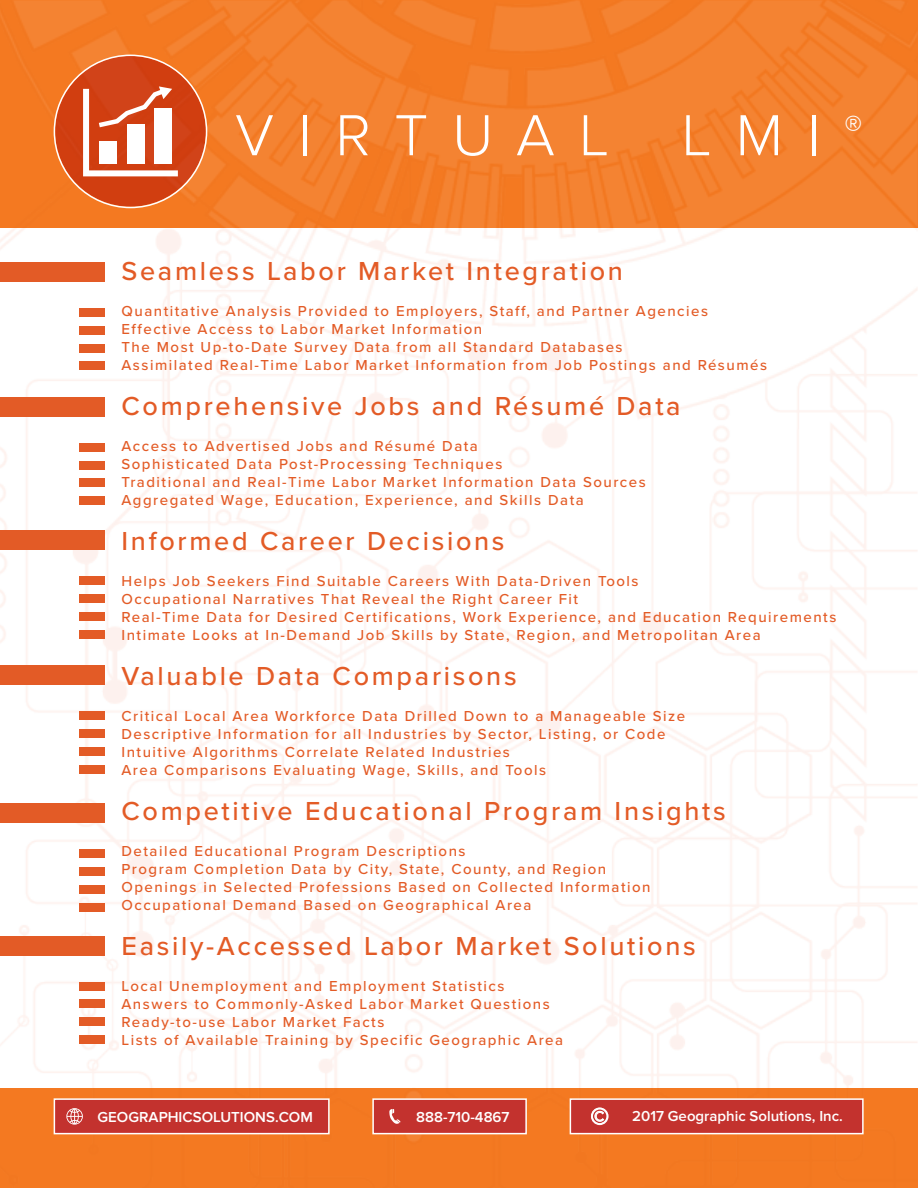
<style>
.page{position:relative;width:918px;height:1188px;background:#fff}
.page>*{position:absolute;margin:0;border:0;box-sizing:border-box;transform-origin:0 0}
.t1{font:300 60px "Proxima Nova";letter-spacing:.4em;color:#fff}
.t2{font:500 27px "Proxima Nova";letter-spacing:.1em;color:#e35b26}
.t3{font:900 24px "Proxima Nova";color:#fff}
.t4{font:500 15px "Proxima Nova";letter-spacing:.1em;color:#e35b26}
.t5{font:600 15px "Proxima Nova";color:#fff}
</style>
<div class="page">
<img style="left:0;top:228px;width:918px;height:860px">
<div style="left:0;top:0;width:918px;height:228px;background:linear-gradient(to right,#f47d27,#f48230)"></div>
<div style="left:0;top:1088px;width:918px;height:100px;background:#f47921"></div>
<div style="left:54px;top:1099px;width:275px;height:35px;background:#c3322e"></div>
<div style="left:54px;top:1098px;width:276px;height:36px;border:2px solid #fff"></div>
<div style="left:570px;top:1099px;width:293px;height:35px;background:#c3322e"></div>
<svg style="left:591px;top:1107px;width:18px;height:18px"></svg>
<div style="left:570px;top:1098px;width:294px;height:36px;border:2px solid #fff"></div>
<div style="left:373px;top:1099px;width:153px;height:35px;background:#c3322e"></div>
<div style="left:372px;top:1098px;width:155px;height:36px;border:2px solid #fff"></div>
<svg style="left:66px;top:1108px;width:17px;height:17px"></svg>
<svg style="left:389px;top:1109px;width:11px;height:15px"></svg>
<svg style="left:54px;top:55px;width:153px;height:152px;background:#d3491e"></svg>
<div style="left:0;top:262px;width:105px;height:19px;background:#e35b26"></div>
<div style="left:79px;top:308px;width:26px;height:9px;background:#e35b26"></div>
<div style="left:79px;top:326px;width:26px;height:9px;background:#e35b26"></div>
<div style="left:79px;top:344px;width:26px;height:9px;background:#e35b26"></div>
<div style="left:79px;top:361px;width:26px;height:9px;background:#e35b26"></div>
<div style="left:0;top:531px;width:105px;height:19px;background:#e35b26"></div>
<div style="left:79px;top:576px;width:26px;height:9px;background:#e35b26"></div>
<div style="left:79px;top:594px;width:26px;height:9px;background:#e35b26"></div>
<div style="left:79px;top:612px;width:26px;height:9px;background:#e35b26"></div>
<div style="left:79px;top:630px;width:26px;height:9px;background:#e35b26"></div>
<div style="left:0;top:397px;width:105px;height:19px;background:#e35b26"></div>
<div style="left:79px;top:443px;width:26px;height:9px;background:#e35b26"></div>
<div style="left:79px;top:461px;width:26px;height:9px;background:#e35b26"></div>
<div style="left:79px;top:478px;width:26px;height:9px;background:#e35b26"></div>
<div style="left:79px;top:496px;width:26px;height:9px;background:#e35b26"></div>
<div style="left:0;top:665px;width:105px;height:20px;background:#e35b26"></div>
<div style="left:79px;top:711px;width:26px;height:9px;background:#e35b26"></div>
<div style="left:79px;top:729px;width:26px;height:9px;background:#e35b26"></div>
<div style="left:79px;top:747px;width:26px;height:9px;background:#e35b26"></div>
<div style="left:79px;top:765px;width:26px;height:9px;background:#e35b26"></div>
<div style="left:0;top:803px;width:105px;height:20px;background:#e35b26"></div>
<div style="left:79px;top:849px;width:26px;height:9px;background:#e35b26"></div>
<div style="left:79px;top:867px;width:26px;height:9px;background:#e35b26"></div>
<div style="left:79px;top:885px;width:26px;height:9px;background:#e35b26"></div>
<div style="left:79px;top:903px;width:26px;height:9px;background:#e35b26"></div>
<div style="left:0;top:936px;width:105px;height:19px;background:#e35b26"></div>
<div style="left:79px;top:982px;width:26px;height:9px;background:#e35b26"></div>
<div style="left:79px;top:999px;width:26px;height:9px;background:#e35b26"></div>
<div style="left:79px;top:1017px;width:26px;height:9px;background:#e35b26"></div>
<div style="left:79px;top:1035px;width:26px;height:9px;background:#e35b26"></div>
<svg style="left:83px;top:85px;width:95px;height:91px"></svg>
<p class="t1" style="left:235px;top:101px;width:629px">VIRTUAL LMI <sup>®</sup></p>
<p class="t2" style="left:122px;top:255px;width:503px">Seamless Labor Market Integration</p>
<p class="t4" style="left:122px;top:303px;width:588px">Quantitative Analysis Provided to Employers, Staff, and Partner Agencies</p>
<p class="t4" style="left:122px;top:321px;width:362px">Effective Access to Labor Market Information</p>
<p class="t4" style="left:122px;top:339px;width:503px">The Most Up-to-Date Survey Data from all Standard Databases</p>
<p class="t4" style="left:122px;top:357px;width:647px">Assimilated Real-Time Labor Market Information from Job Postings and Résumés</p>
<p class="t2" style="left:122px;top:390px;width:561px">Comprehensive Jobs and Résumé Data</p>
<p class="t4" style="left:122px;top:438px;width:358px">Access to Advertised Jobs and Résumé Data</p>
<p class="t4" style="left:122px;top:456px;width:382px">Sophisticated Data Post-Processing Techniques</p>
<p class="t4" style="left:122px;top:474px;width:526px">Traditional and Real-Time Labor Market Information Data Sources</p>
<p class="t4" style="left:122px;top:492px;width:464px">Aggregated Wage, Education, Experience, and Skills Data</p>
<p class="t2" style="left:122px;top:525px;width:385px">Informed Career Decisions</p>
<p class="t4" style="left:122px;top:573px;width:519px">Helps Job Seekers Find Suitable Careers With Data-Driven Tools</p>
<p class="t4" style="left:122px;top:591px;width:458px">Occupational Narratives That Reveal the Right Career Fit</p>
<p class="t4" style="left:122px;top:609px;width:716px">Real-Time Data for Desired Certifications, Work Experience, and Education Requirements</p>
<p class="t4" style="left:122px;top:627px;width:641px">Intimate Looks at In-Demand Job Skills by State, Region, and Metropolitan Area</p>
<p class="t2" style="left:122px;top:660px;width:397px">Valuable Data Comparisons</p>
<p class="t4" style="left:122px;top:708px;width:565px">Critical Local Area Workforce Data Drilled Down to a Manageable Size</p>
<p class="t4" style="left:122px;top:726px;width:546px">Descriptive Information for all Industries by Sector, Listing, or Code</p>
<p class="t4" style="left:122px;top:744px;width:390px">Intuitive Algorithms Correlate Related Industries</p>
<p class="t4" style="left:122px;top:762px;width:426px">Area Comparisons Evaluating Wage, Skills, and Tools</p>
<p class="t2" style="left:122px;top:795px;width:606px">Competitive Educational Program Insights</p>
<p class="t4" style="left:122px;top:843px;width:346px">Detailed Educational Program Descriptions</p>
<p class="t4" style="left:122px;top:861px;width:486px">Program Completion Data by City, State, County, and Region</p>
<p class="t4" style="left:122px;top:879px;width:531px">Openings in Selected Professions Based on Collected Information</p>
<p class="t4" style="left:122px;top:897px;width:411px">Occupational Demand Based on Geographical Area</p>
<p class="t2" style="left:122px;top:930px;width:576px">Easily-Accessed Labor Market Solutions</p>
<p class="t4" style="left:122px;top:978px;width:385px">Local Unemployment and Employment Statistics</p>
<p class="t4" style="left:122px;top:996px;width:430px">Answers to Commonly-Asked Labor Market Questions</p>
<p class="t4" style="left:122px;top:1014px;width:264px">Ready-to-use Labor Market Facts</p>
<p class="t4" style="left:122px;top:1032px;width:443px">Lists of Available Training by Specific Geographic Area</p>
<p class="t5" style="left:98px;top:1109px;width:217px">GEOGRAPHICSOLUTIONS.COM</p>
<p class="t3" style="left:590px;top:1103px;width:20px">©</p>
<p class="t5" style="left:416px;top:1109px;width:95px">888-710-4867</p>
<p class="t5" style="left:632px;top:1108px;width:212px">2017 Geographic Solutions, Inc.</p>
</div>
